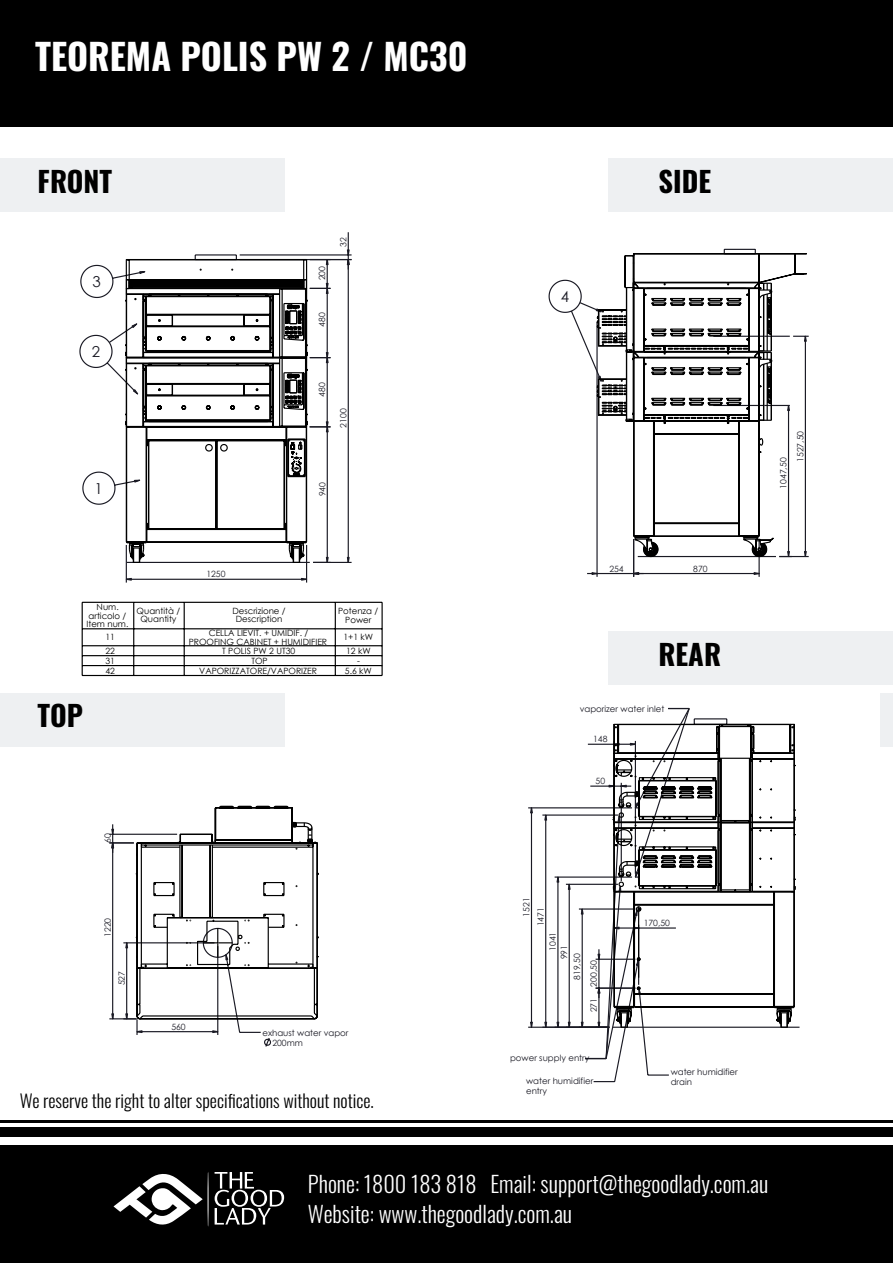
<style>
.page{position:relative;width:893px;height:1263px;background:#fff}
.page>*{position:absolute;margin:0;border:0;box-sizing:border-box;transform-origin:0 0}
.t1{font:700 36px "Oswald";color:#fff}
.t2{font:700 28.5px "Oswald";color:#000}
.t3{font:300 22.5px/30.6px "Oswald";color:#fff}
.t4{font:300 18px "Oswald";color:#000}
.t5{font:15.15px "Century Gothic";color:#1a1a24}
.t6{font:8.55px/9.9px "Century Gothic";color:#1a1a24}
.t7{font:8.55px/8.6px "Century Gothic";color:#000;text-align:center}
</style>
<div class="page">
<div style="left:0;top:1145px;width:893px;height:118px;background:#000"></div>
<svg style="left:113px;top:1174px;width:90px;height:51px"></svg>
<svg style="left:215px;top:1172px;width:69px;height:52px"></svg>
<hr style="left:208px;top:1172px;width:1px;height:55px;background:#fff;border-radius:50%">
<div style="left:0;top:1127px;width:893px;height:9px;background:#000"></div>
<hr style="left:0;top:1121px;width:893px;height:2px;background:#000">
<div style="left:0;top:159px;width:285px;height:53px;background:#eef0f2"></div>
<div style="left:608px;top:159px;width:285px;height:53px;background:#eef0f2"></div>
<div style="left:0;top:693px;width:285px;height:53px;background:#eef0f2"></div>
<div style="left:608px;top:631px;width:285px;height:53px;background:#eef0f2"></div>
<div style="left:1px;top:0;width:892px;height:127px;background:#000"></div>
<hr style="left:126px;top:545px;width:1px;height:38px;background:#1a1a24">
<hr style="left:306px;top:545px;width:1px;height:38px;background:#1a1a24">
<hr style="left:126px;top:579px;width:181px;height:1px;background:#1a1a24">
<svg style="left:125px;top:577px;width:7px;height:4px"></svg>
<svg style="left:300px;top:577px;width:8px;height:4px"></svg>
<hr style="left:195px;top:254px;width:41px;height:2px;background:#1a1a24">
<hr style="left:240px;top:254px;width:112px;height:2px;background:#1a1a24">
<hr style="left:310px;top:259px;width:42px;height:1px;background:#1a1a24">
<hr style="left:313px;top:562px;width:39px;height:1px;background:#1a1a24">
<hr style="left:348px;top:260px;width:1px;height:302px;background:#1a1a24">
<svg style="left:346px;top:232px;width:4px;height:37px"></svg>
<svg style="left:346px;top:556px;width:4px;height:6px"></svg>
<svg style="left:79px;top:255px;width:252px;height:309px"></svg>
<hr style="left:758px;top:539px;width:2px;height:38px;background:#1a1a24">
<hr style="left:634px;top:573px;width:125px;height:1px;background:#1a1a24">
<svg style="left:753px;top:571px;width:7px;height:5px"></svg>
<hr style="left:596px;top:322px;width:2px;height:255px;background:#1a1a24">
<hr style="left:633px;top:539px;width:1px;height:38px;background:#1a1a24">
<hr style="left:597px;top:573px;width:37px;height:1px;background:#1a1a24">
<svg style="left:587px;top:571px;width:11px;height:5px"></svg>
<svg style="left:632px;top:571px;width:12px;height:5px"></svg>
<svg style="left:548px;top:249px;width:261px;height:309px"></svg>
<svg style="left:597px;top:282px;width:176px;height:275px"></svg>
<hr style="left:613px;top:1027px;width:186px;height:1px;background:#1a1a24">
<hr style="left:579px;top:908px;width:56px;height:2px;background:#1a1a24">
<hr style="left:566px;top:884px;width:52px;height:1px;background:#1a1a24">
<hr style="left:569px;top:884px;width:1px;height:143px;background:#1a1a24">
<svg style="left:567px;top:883px;width:4px;height:7px"></svg>
<svg style="left:567px;top:1021px;width:4px;height:6px"></svg>
<hr style="left:542px;top:814px;width:76px;height:2px;background:#1a1a24">
<hr style="left:545px;top:815px;width:1px;height:212px;background:#1a1a24">
<svg style="left:543px;top:814px;width:5px;height:7px"></svg>
<svg style="left:543px;top:1021px;width:5px;height:6px"></svg>
<hr style="left:555px;top:876px;width:77px;height:2px;background:#1a1a24">
<hr style="left:557px;top:877px;width:1px;height:150px;background:#1a1a24">
<svg style="left:556px;top:876px;width:4px;height:7px"></svg>
<svg style="left:556px;top:1021px;width:4px;height:6px"></svg>
<hr style="left:528px;top:807px;width:104px;height:1px;background:#1a1a24">
<hr style="left:528px;top:1027px;width:81px;height:1px;background:#1a1a24">
<hr style="left:531px;top:808px;width:1px;height:219px;background:#1a1a24">
<svg style="left:529px;top:807px;width:5px;height:7px"></svg>
<svg style="left:529px;top:1021px;width:5px;height:7px"></svg>
<svg style="left:580px;top:707px;width:216px;height:376px"></svg>
<hr style="left:752px;top:827px;width:42px;height:2px;background:#000">
<hr style="left:614px;top:827px;width:104px;height:2px;background:#000">
<hr style="left:752px;top:822px;width:42px;height:1px;background:#000">
<hr style="left:614px;top:822px;width:104px;height:1px;background:#000">
<hr style="left:752px;top:758px;width:42px;height:1px;background:#000">
<hr style="left:614px;top:758px;width:104px;height:1px;background:#000">
<hr style="left:752px;top:753px;width:42px;height:1px;background:#000">
<hr style="left:614px;top:753px;width:104px;height:1px;background:#000">
<hr style="left:82px;top:602px;width:1px;height:73px;background:#000">
<hr style="left:82px;top:675px;width:300px;height:1px;background:#000">
<hr style="left:381px;top:602px;width:2px;height:73px;background:#000">
<hr style="left:82px;top:602px;width:300px;height:1px;background:#000">
<svg style="left:133px;top:603px;width:1px;height:25px"></svg>
<svg style="left:184px;top:603px;width:1px;height:25px"></svg>
<svg style="left:335px;top:603px;width:1px;height:25px"></svg>
<hr style="left:133px;top:629px;width:1px;height:46px;background:#000">
<hr style="left:184px;top:629px;width:1px;height:46px;background:#000">
<hr style="left:335px;top:629px;width:1px;height:46px;background:#000">
<hr style="left:82px;top:645px;width:300px;height:1px;background:#000">
<hr style="left:82px;top:655px;width:300px;height:1px;background:#000">
<hr style="left:82px;top:665px;width:300px;height:1px;background:#000">
<hr style="left:82px;top:628px;width:300px;height:1px;background:#000">
<svg style="left:109px;top:805px;width:210px;height:242px"></svg>
<div style="left:880px;top:693px;width:13px;height:53px;background:#eef0f2"></div>
<h1 class="t1" style="left:35px;top:37px;width:434px">TEOREMA POLIS PW 2 / MC30</h1>
<h2 class="t2" style="left:38px;top:166px;width:76px">FRONT</h2>
<h2 class="t2" style="left:658px;top:166px;width:54px">SIDE</h2>
<h3 class="t5" style="left:93px;top:271px;width:10px">3</h3>
<h3 class="t5" style="left:92px;top:341px;width:10px">2</h3>
<h3 class="t5" style="left:95px;top:477px;width:10px">1</h3>
<p class="t6" style="left:317px;top:280px;width:16px;rotate:-90deg">200</p>
<p class="t6" style="left:317px;top:327px;width:16px;rotate:-90deg">480</p>
<p class="t6" style="left:338px;top:247px;width:11px;rotate:-90deg">32</p>
<p class="t6" style="left:317px;top:397px;width:16px;rotate:-90deg">480</p>
<p class="t6" style="left:338px;top:428px;width:21px;rotate:-90deg">2100</p>
<p class="t6" style="left:317px;top:496px;width:16px;rotate:-90deg">940</p>
<h3 class="t5" style="left:561px;top:286px;width:10px">4</h3>
<p class="t6" style="left:775px;top:462px;width:33px;line-height:16.8px;text-indent:-27px;rotate:-90deg">1047,50<br>1527,50</p>
<p class="t6" style="left:206px;top:569px;width:21px">1250</p>
<p class="t7" style="left:86px;top:603px;width:43px">Num. articolo /<br>Item num.</p>
<p class="t7" style="left:137px;top:606px;width:45px">Quantità /<br>Quantity</p>
<p class="t7" style="left:232px;top:606px;width:55px">Descrizione /<br>Description</p>
<p class="t7" style="left:338px;top:607px;width:42px">Potenza /<br>Power</p>
<p class="t7" style="left:106px;top:633px;width:11px">11</p>
<p class="t7" style="left:189px;top:629px;width:140px">CELLA LIEVIT. + UMIDIF. /<br>PROOFING CABINET + HUMIDIFIER</p>
<p class="t7" style="left:343px;top:633px;width:31px">1+1 kW</p>
<p class="t7" style="left:106px;top:646px;width:11px">22</p>
<p class="t7" style="left:222px;top:646px;width:75px">T POLIS PW 2 UT30</p>
<p class="t7" style="left:346px;top:646px;width:26px">12 kW</p>
<p class="t7" style="left:106px;top:656px;width:11px">31</p>
<p class="t7" style="left:251px;top:656px;width:18px">TOP</p>
<p class="t7" style="left:357px;top:656px;width:4px">-</p>
<p class="t7" style="left:106px;top:666px;width:11px">42</p>
<p class="t7" style="left:199px;top:666px;width:119px">VAPORIZZATORE/VAPORIZER</p>
<p class="t7" style="left:345px;top:666px;width:28px">5.6 kW</p>
<h2 class="t2" style="left:38px;top:701px;width:47px">TOP</h2>
<p class="t6" style="left:103px;top:843px;width:11px;rotate:-90deg">60</p>
<p class="t6" style="left:103px;top:937px;width:21px;rotate:-90deg">1220</p>
<p class="t6" style="left:117px;top:985px;width:16px;rotate:-90deg">527</p>
<p class="t6" style="left:171px;top:1021px;width:16px">560</p>
<p class="t6" style="left:272px;top:1027px;width:78px;text-indent:-10px">exhaust water vapor<br>200mm</p>
<h3 class="t4" style="left:20px;top:1085px;width:356px">We reserve the right to alter specifications without notice.</h3>
<p class="t6" style="left:609px;top:563px;width:16px">254</p>
<p class="t6" style="left:693px;top:563px;width:16px">870</p>
<h2 class="t2" style="left:658px;top:639px;width:64px">REAR</h2>
<p class="t6" style="left:580px;top:704px;width:86px">vaporizer water inlet</p>
<p class="t6" style="left:593px;top:734px;width:16px">148</p>
<p class="t6" style="left:596px;top:776px;width:11px">50</p>
<p class="t6" style="left:521px;top:917px;width:21px;rotate:-90deg">1521</p>
<p class="t6" style="left:536px;top:926px;width:21px;rotate:-90deg">1471</p>
<p class="t6" style="left:548px;top:951px;width:21px;rotate:-90deg">1041</p>
<p class="t6" style="left:559px;top:959px;width:16px;rotate:-90deg">991</p>
<p class="t6" style="left:572px;top:980px;width:28px;rotate:-90deg">819,50</p>
<p class="t6" style="left:589px;top:987px;width:28px;rotate:-90deg">200,50</p>
<p class="t6" style="left:589px;top:1012px;width:16px;rotate:-90deg">271</p>
<p class="t6" style="left:510px;top:1053px;width:81px">power supply entry</p>
<p class="t6" style="left:526px;top:1076px;width:69px">water humidifier entry</p>
<p class="t6" style="left:644px;top:918px;width:28px">170,50</p>
<p class="t6" style="left:671px;top:1067px;width:69px">water humidifier drain</p>
<h3 class="t3" style="left:308px;top:1166px;width:462px">Phone: 1800 183 818 Email: support@thegoodlady.com.au<br>Website: www.thegoodlady.com.au</h3>
</div>
